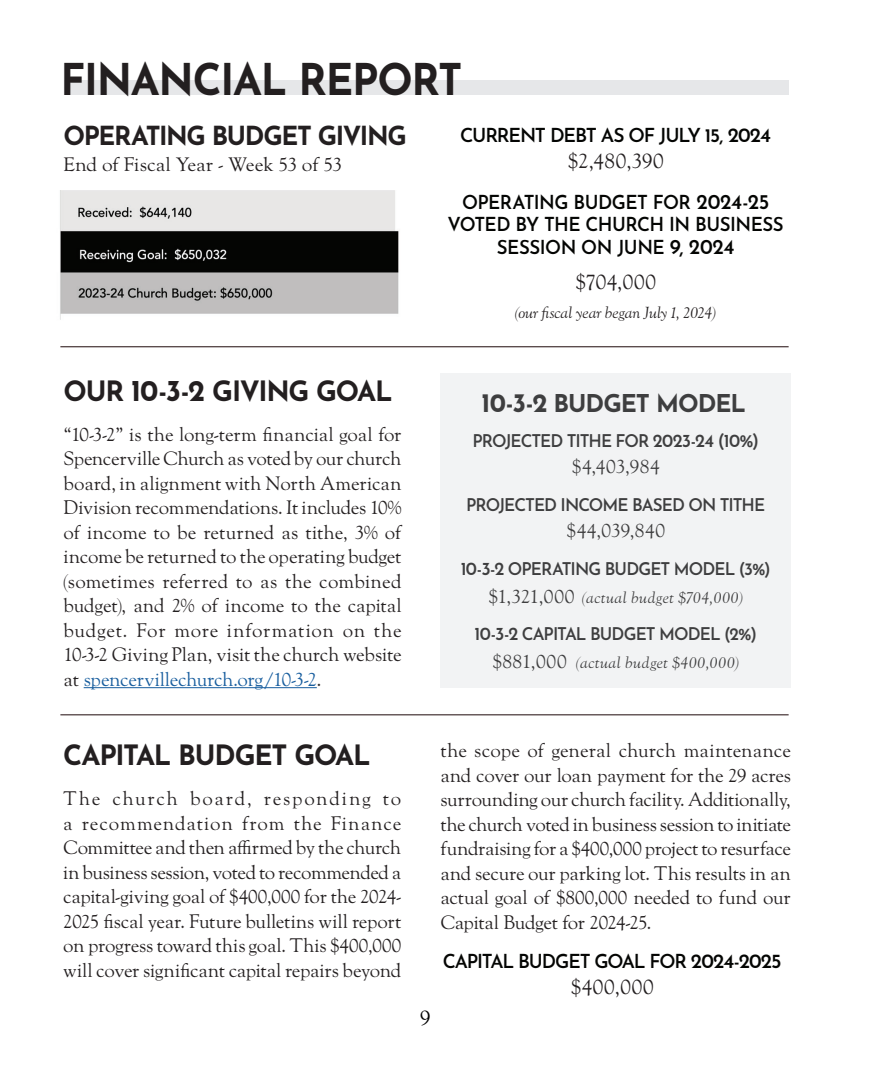
<style>
.page{position:relative;width:882px;height:1071px;background:#fff}
.page>*{position:absolute;margin:0;border:0;box-sizing:border-box;transform-origin:0 0}
.t1{font:700 43.75px "Josefin Sans";letter-spacing:-.03em;color:#231f20;scale:.95 1}
.t2{font:700 28px "Josefin Sans";letter-spacing:-.045em;color:#231f20}
.t3{font:700 26.25px "Josefin Sans";letter-spacing:-.05em;color:#231f20}
.t4{font:700 24.5px "Josefin Sans";letter-spacing:-.04em;color:#3e3e3f}
.t5{font:21px "LTC Goudy Oldstyle Pro";letter-spacing:.03em;color:#231f20}
.t6{font:21px "LTC Goudy Oldstyle Pro";color:#000}
.t7{font:19.25px/24.5px "LTC Goudy Oldstyle Pro";letter-spacing:-.01em;color:#231f20;text-align:justify}
.t8{font:600 19.25px/22.8px "Josefin Sans";letter-spacing:-.045em;color:#040503;text-align:center}
.t9{font:19.25px "LTC Goudy Oldstyle Pro";letter-spacing:.03em;color:#3e3e3f}
.t10{font:600 17.5px "Josefin Sans";letter-spacing:-.055em;color:#3e3e3f}
.t11{font:italic 15.75px "LTC Goudy Oldstyle Pro";letter-spacing:.03em;color:#3e3e3f}
.t12{font:italic 15.75px "LTC Goudy Oldstyle Pro";letter-spacing:-.02em;color:#231f20}
.s1{font-size:20.12px}
.s2{font-size:21px}
.s3{font-size:29.75px}
.s4{color:#175d9e}
.s5{font-size:26.25px}
.s6{font-size:18.38px}
.s7{font-style:normal;font-size:19.25px}
</style>
<div class="page">
<div style="left:64px;top:80px;width:725px;height:15px;background:#e6e7e9"></div>
<div style="left:440px;top:373px;width:351px;height:315px;background:#f2f3f4"></div>
<hr style="left:84px;top:687px;width:233px;height:1px;background:#175d9e">
<img style="left:60px;top:190px;width:339px;height:130px">
<hr style="left:60px;top:346px;width:729px;height:1px;background:#1e090b">
<hr style="left:60px;top:715px;width:729px;height:1px;background:#1e090b">
<h1 class="t1" style="left:60px;top:41px;width:425px">FINANCIAL REPORT</h1>
<h3 class="t3" style="left:64px;top:112px;width:345px">OPERATING BUDGET GIVING</h3>
<p class="t7" style="left:64px;top:153px;width:280px">End of Fiscal Year - Week 53 of 53</p>
<p class="t8" style="left:460px;top:121px;width:312px">CURRENT DEBT AS OF JULY 15, <span class="s1">2024</span></p>
<p class="t5" style="left:568px;top:149px;width:97px">$2,480,390</p>
<p class="t8" style="left:448px;top:188px;width:338px">OPERATING BUDGET FOR <span class="s2">2024-25<br></span>VOTED BY THE CHURCH IN BUSINESS<br>SESSION ON JUNE <span class="s2">9, 2024</span></p>
<p class="t5" style="left:575px;top:270px;width:82px">$704,000</p>
<p class="t12" style="left:515px;top:303px;width:202px">(our fiscal year began July 1, 2024)</p>
<h2 class="t2" style="left:64px;top:366px;width:331px">OUR <span class="s3">10-3-2</span> GIVING GOAL</h2>
<p class="t7" style="left:64px;top:422px;width:340px">“10-3-2” is the long-term financial goal for Spencerville Church as voted by our church board, in alignment with North American Division recommendations. It includes 10% of income to be returned as tithe, 3% of income be returned to the operating budget (sometimes referred to as the combined budget), and 2% of income to the capital budget. For more information on the 10-3-2 Giving Plan, visit the church website at <span class="s4">spencervillechurch.org/10-3-2</span>.</p>
<p class="t4" style="left:481px;top:381px;width:266px"><span class="s5">10-3-2</span> BUDGET MODEL</p>
<p class="t10" style="left:472px;top:426px;width:288px">PROJECTED TITHE FOR <span class="s6">2023-24 (10%)</span></p>
<p class="t9" style="left:572px;top:455px;width:89px">$4,403,984</p>
<p class="t10" style="left:466px;top:490px;width:301px">PROJECTED INCOME BASED ON TITHE</p>
<p class="t9" style="left:566px;top:519px;width:100px">$44,039,840</p>
<p class="t10" style="left:461px;top:553px;width:312px"><span class="s6">10-3-2</span> OPERATING BUDGET MODEL (3%)</p>
<p class="t11" style="left:488px;top:588px;width:256px"><span class="s7">$1,321,000</span> (actual budget $704,000)</p>
<p class="t10" style="left:474px;top:619px;width:284px"><span class="s6">10-3-2</span> CAPITAL BUDGET MODEL (2%)</p>
<p class="t11" style="left:492px;top:654px;width:248px"><span class="s7">$881,000</span> (actual budget $400,000)</p>
<h2 class="t2" style="left:63px;top:730px;width:309px">CAPITAL BUDGET GOAL</h2>
<p class="t7" style="left:63px;top:787px;width:340px">The church board, responding to a recommendation from the Finance Committee and then affirmed by the church in business session, voted to recommended a capital-giving goal of $400,000 for the 2024- 2025 fiscal year. Future bulletins will report on progress toward this goal. This $400,000 will cover significant capital repairs beyond</p>
<p class="t6" style="left:420px;top:1006px;width:12px">9</p>
<p class="t7" style="left:440px;top:739px;width:352px">the scope of general church maintenance and cover our loan payment for the 29 acres surrounding our church facility. Additionally, the church voted in business session to initiate fundraising for a $400,000 project to resurface and secure our parking lot. This results in an actual goal of $800,000 needed to fund our Capital Budget for 2024-25.</p>
<p class="t8" style="left:443px;top:947px;width:340px">CAPITAL BUDGET GOAL FOR <span class="s1">2024-2025</span></p>
<p class="t5" style="left:571px;top:975px;width:85px">$400,000</p>
</div>
